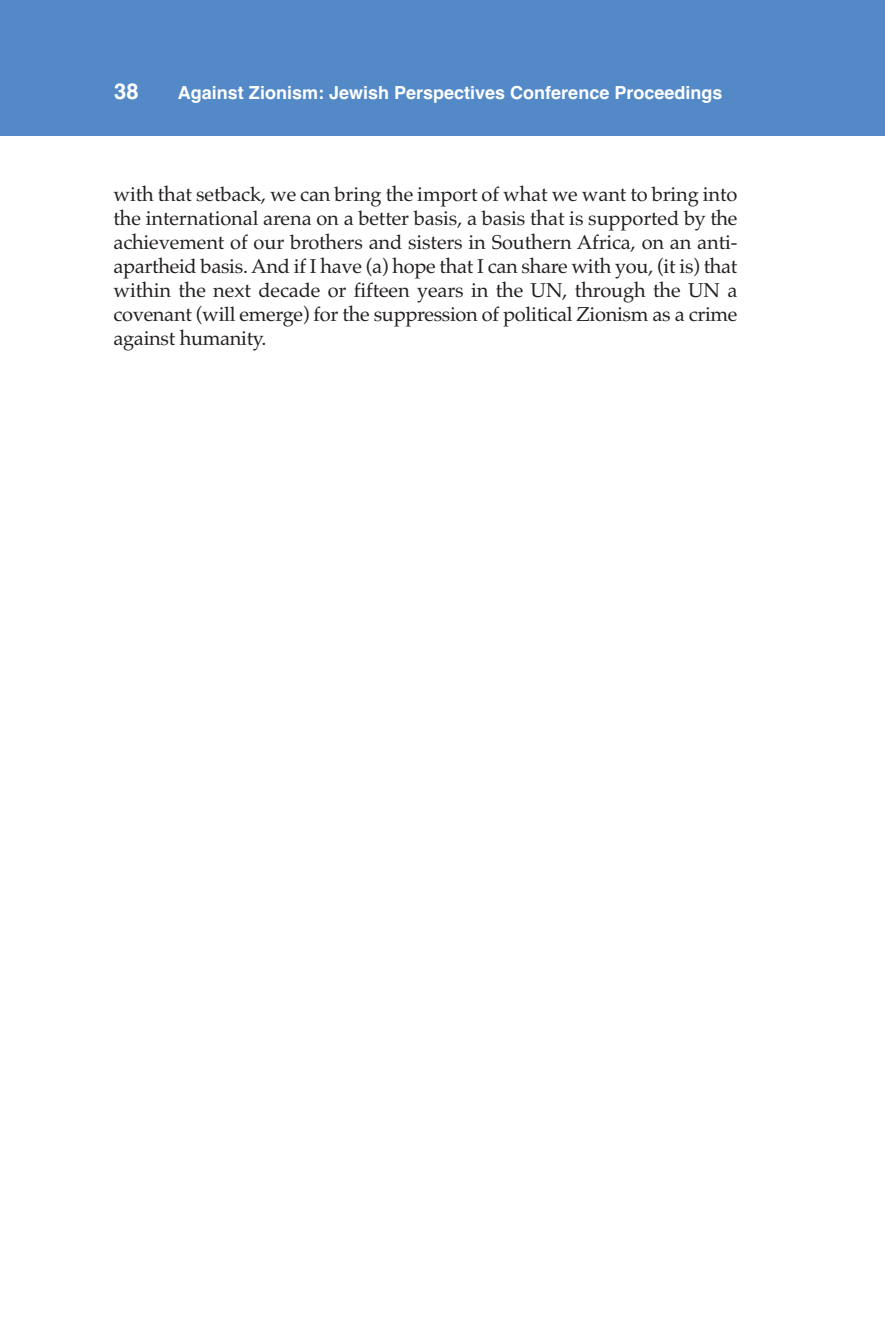
<style>
.page{position:relative;width:885px;height:1327px;background:#fff}
.page>*{position:absolute;margin:0;border:0;box-sizing:border-box;transform-origin:0 0}
.t1{font:700 22px "Helvetica";color:#fff}
.t2{font:20px/24px "Palatino";letter-spacing:-.015em;color:#231f20;text-align:justify}
.t3{font:700 18px "Helvetica";color:#fff}
</style>
<div class="page">
<div style="left:0;top:0;width:884px;height:136px;background:#5389c7"></div>
<p class="t1" style="left:114px;top:78px;width:26px">38</p>
<p class="t3" style="left:178px;top:83px;width:546px">Against Zionism: Jewish Perspectives Conference Proceedings</p>
<p class="t2" style="left:113px;top:182px;width:625px">with that setback, we can bring the import of what we want to bring into the international arena on a better basis, a basis that is supported by the achievement of our brothers and sisters in Southern Africa, on an anti&shy;apartheid basis. And if I have (a) hope that I can share with you, (it is) that within the next decade or fifteen years in the UN, through the UN a covenant (will emerge) for the suppression of political Zionism as a crime against humanity.</p>
</div>
